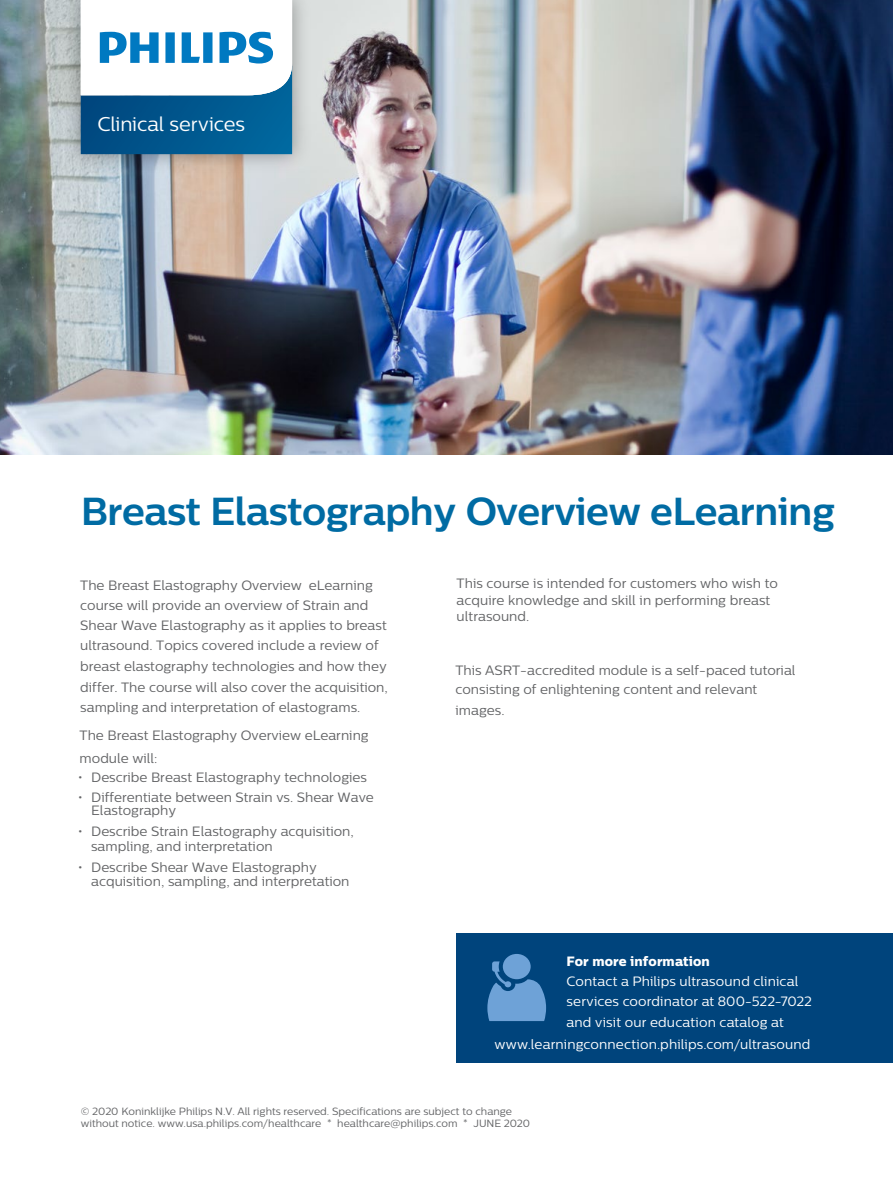
<style>
.page{position:relative;width:893px;height:1188px;background:#fff}
.page>*{position:absolute;margin:0;border:0;box-sizing:border-box;transform-origin:0 0}
.t1{font:700 39px "Centrale Sans";letter-spacing:-.015em;color:#006ba3}
.t2{font:19.95px "Centrale Sans";letter-spacing:-.01em;color:#fff}
.t3{font:13.5px/20.4px "Centrale Sans";color:#636466}
.t4{font:13.5px/20.2px "Centrale Sans";letter-spacing:.01em;color:#fff}
.t5{font:13.5px "Centrale Sans X Bold";letter-spacing:.005em;color:#fff}
.t6{font:10.5px/12px "Centrale Sans";color:#636466}
</style>
<div class="page">
<div style="left:456px;top:933px;width:437px;height:130px;background:#00447c"></div>
<img style="left:0;top:0;width:893px;height:455px">
<img style="left:55px;top:0;width:263px;height:180px">
<svg style="left:81px;top:0;width:211px;height:154px"></svg>
<svg style="left:487px;top:954px;width:59px;height:67px"></svg>
<h2 class="t2" style="left:97px;top:113px;width:149px">Clinical services</h2>
<h1 class="t1" style="left:81px;top:487px;width:756px">Breast Elastography Overview eLearning</h1>
<p class="t3" style="left:80px;top:575px;width:309px">The Breast Elastography Overview eLearning course will provide an overview of Strain and Shear Wave Elastography as it applies to breast ultrasound. Topics covered include a review of breast elastography technologies and how they differ. The course will also cover the acquisition, sampling and interpretation of elastograms.</p>
<p class="t3" style="left:80px;top:724px;width:291px;line-height:22.5px">The Breast Elastography Overview eLearning module will:</p>
<p class="t3" style="left:78px;top:767px;width:291px">• Describe Breast Elastography technologies</p>
<p class="t3" style="left:91px;top:791px;width:284px;line-height:12.8px;text-indent:-14px">• Differentiate between Strain vs. Shear Wave<br>Elastography</p>
<p class="t3" style="left:91px;top:823px;width:264px;line-height:14.9px;text-indent:-14px">• Describe Strain Elastography acquisition, sampling, and interpretation</p>
<p class="t3" style="left:91px;top:860px;width:260px;line-height:14.5px;text-indent:-13px">• Describe Shear Wave Elastography acquisition, sampling, and interpretation</p>
<p class="t3" style="left:457px;top:575px;width:323px;line-height:16.2px">This course is intended for customers who wish to acquire knowledge and skill in performing breast ultrasound.</p>
<p class="t3" style="left:455px;top:660px;width:342px;line-height:19.5px">This ASRT-accredited module is a self-paced tutorial consisting of enlightening content and relevant</p>
<p class="t3" style="left:455px;top:700px;width:51px">images.</p>
<p class="t5" style="left:566px;top:953px;width:145px">For more information</p>
<p class="t4" style="left:566px;top:971px;width:247px">Contact a Philips ultrasound clinical services coordinator at 800-522-7022 and visit our education catalog at</p>
<p class="t4" style="left:494px;top:1034px;width:318px">www.learningconnection.philips.com/ultrasound</p>
<p class="t6" style="left:81px;top:1105px;width:451px">© 2020 Koninklijke Philips N.V. All rights reserved. Specifications are subject to change without notice. www.usa.philips.com/healthcare * healthcare@philips.com * JUNE 2020</p>
</div>
